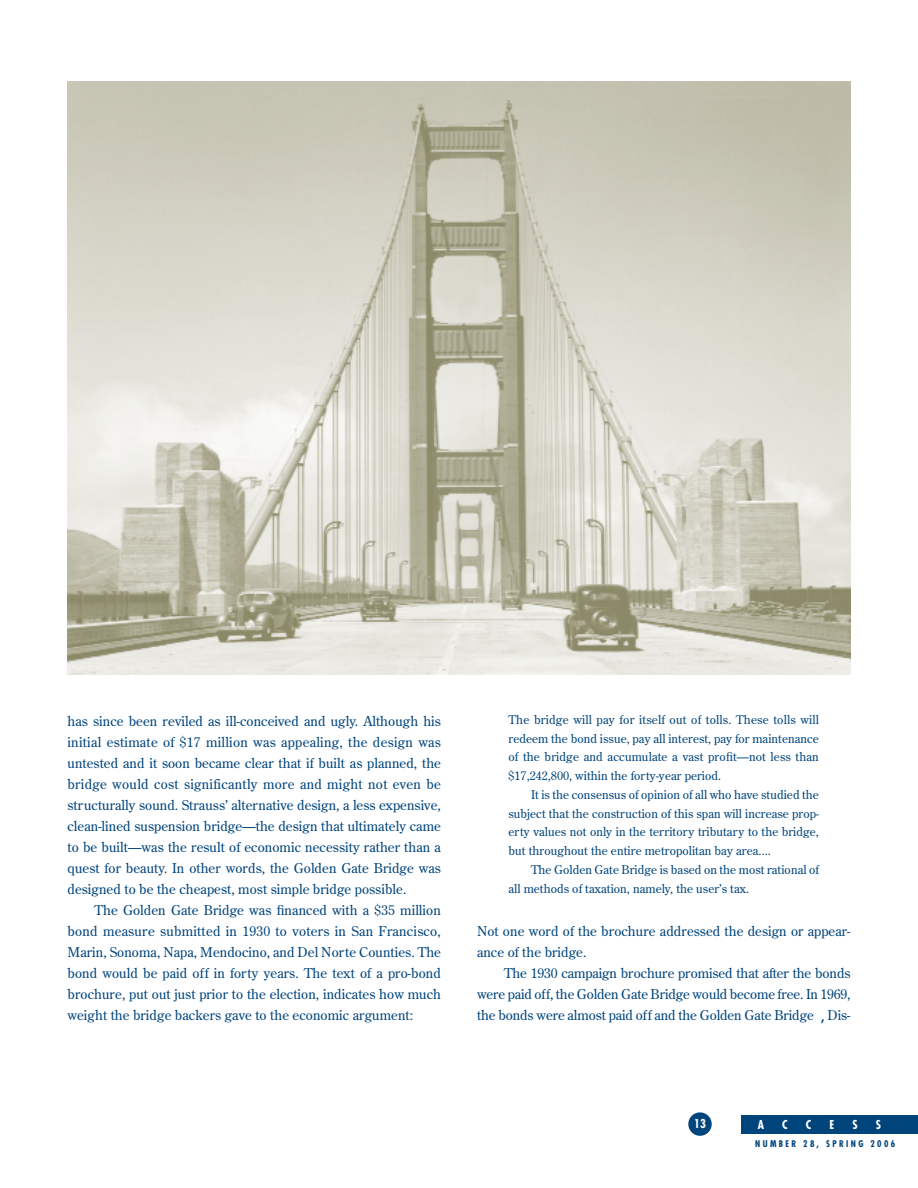
<style>
.page{position:relative;width:918px;height:1188px;background:#fff}
.page>*{position:absolute;margin:0;border:0;box-sizing:border-box;transform-origin:0 0}
.t1{font:13.5px/21px "Century Old Style";letter-spacing:.005em;color:#00447c;text-align:justify}
.t2{font:12px/18.8px "Century Old Style";letter-spacing:.005em;color:#00447c;text-align:justify}
.t3{font:700 condensed 12px "Futura";color:#fff}
.t4{font:700 condensed 9px "Futura";letter-spacing:.265em;color:#00447c}
.s1{font-family:"Courier";font-size:15px}
</style>
<div class="page">
<div style="left:688px;top:1112px;width:24px;height:24px;background:#00447c;border-radius:50%"></div>
<div style="left:741px;top:1115px;width:177px;height:19px;background:#00447c"></div>
<img style="left:68px;top:81px;width:782px;height:593px">
<p class="t1" style="left:68px;top:712px;width:375px">has since been reviled as ill-conceived and ugly. Although his initial estimate of $17 million was appealing, the design was untested and it soon became clear that if built as planned, the bridge would cost significantly more and might not even be structurally sound. Strauss’ alternative design, a less expensive, clean-lined suspension bridge—the design that ultimately came to be built—was the result of economic necessity rather than a quest for beauty. In other words, the Golden Gate Bridge was designed to be the cheapest, most simple bridge possible.</p>
<p class="t1" style="left:68px;top:901px;width:375px;text-indent:27px">The Golden Gate Bridge was financed with a $35 million bond measure submitted in 1930 to voters in San Francisco, Marin, Sonoma, Napa, Mendocino, and Del Norte Counties. The bond would be paid off in forty years. The text of a pro-bond brochure, put out just prior to the election, indicates how much weight the bridge backers gave to the economic argument:</p>
<p class="t2" style="left:508px;top:711px;width:312px">The bridge will pay for itself out of tolls. These tolls will redeem the bond issue, pay all interest, pay for maintenance of the bridge and accumulate a vast profit—not less than $17,242,800, within the forty-year period.</p>
<p class="t2" style="left:508px;top:786px;width:312px;text-indent:22px">It is the consensus of opinion of all who have studied the subject that the construction of this span will increase prop&shy;erty values not only in the territory tributary to the bridge, but throughout the entire metropolitan bay area....</p>
<p class="t2" style="left:508px;top:861px;width:312px;text-indent:22px">The Golden Gate Bridge is based on the most rational of all methods of taxation, namely, the user’s tax.</p>
<p class="t1" style="left:477px;top:922px;width:375px">Not one word of the brochure addressed the design or appear&shy;ance of the bridge.</p>
<p class="t1" style="left:477px;top:964px;width:375px;text-indent:27px">The 1930 campaign brochure promised that after the bonds were paid off, the Golden Gate Bridge would become free. In 1969, the bonds were almost paid off and the Golden Gate Bridge <span class="s1">‚</span>Dis-</p>
<p class="t3" style="left:694px;top:1118px;width:13px">13</p>
<p class="t3" style="left:758px;top:1119px;width:8px">A</p>
<p class="t3" style="left:782px;top:1119px;width:7px">C</p>
<p class="t3" style="left:806px;top:1119px;width:7px">C</p>
<p class="t3" style="left:830px;top:1119px;width:6px">E</p>
<p class="t3" style="left:852px;top:1119px;width:7px">S</p>
<p class="t3" style="left:876px;top:1119px;width:7px">S</p>
<p class="t4" style="left:755px;top:1139px;width:142px">NUMBER 28, SPRING 2006</p>
</div>
